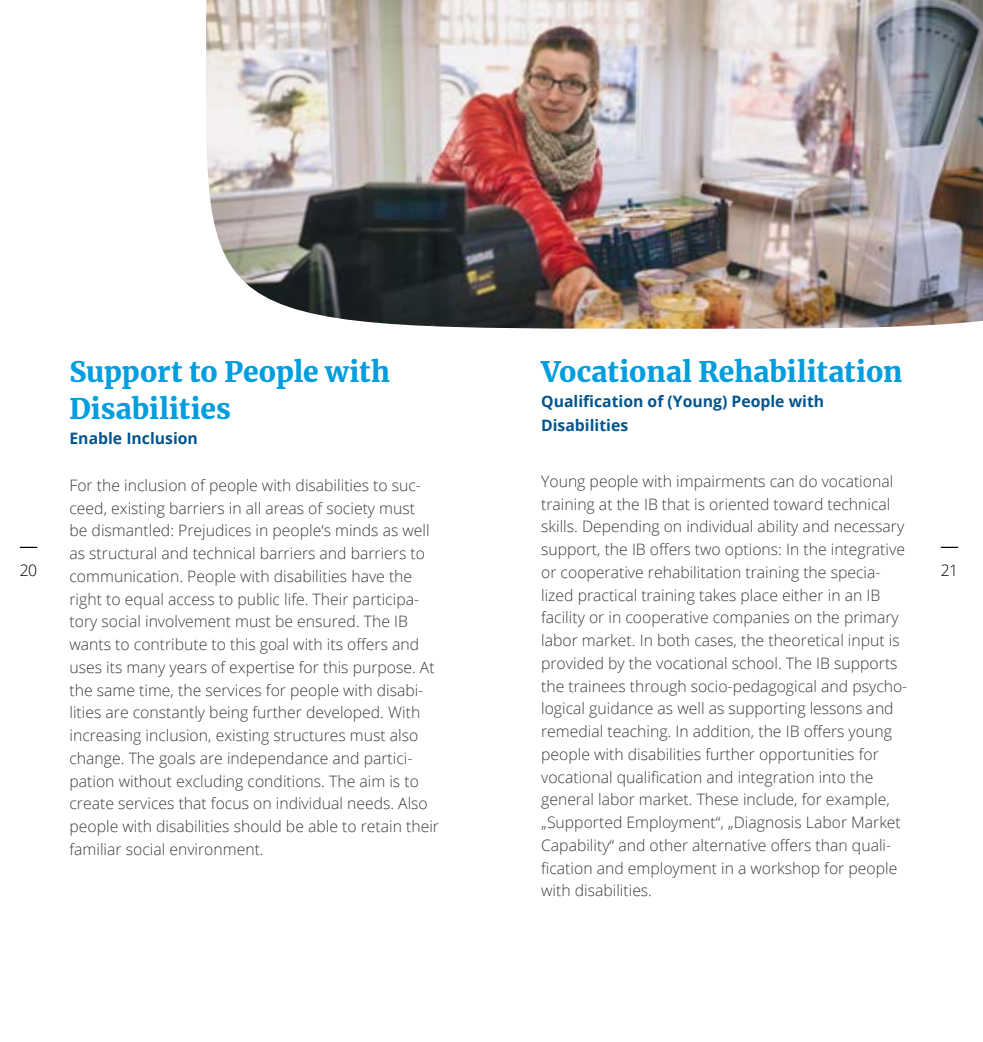
<style>
.page{position:relative;width:983px;height:1042px;background:#fff}
.page>*{position:absolute;margin:0;border:0;box-sizing:border-box;transform-origin:0 0}
.t1{font:900 28px/36.8px "Merriweather";color:#009ddf}
.t2{font:300 15.75px/22.8px "Open Sans";color:#3a3a39}
.t3{font:700 15.75px/24.5px "Open Sans";color:#005590}
.t4{font:300 15.75px "Open Sans";color:#000}
</style>
<div class="page">
<svg style="left:940px;top:547px;width:17px;height:1px"></svg>
<svg style="left:20px;top:547px;width:17px;height:1px"></svg>
<img style="left:206px;top:0;width:776px;height:329px">
<h1 class="t1" style="left:69px;top:353px;width:322px">Support to People with<br>Disabilities</h1>
<p class="t3" style="left:69px;top:425px;width:130px">Enable Inclusion</p>
<p class="t2" style="left:69px;top:473px;width:371px">For the inclusion of people with disabilities to suc&shy;ceed, existing barriers in all areas of society must<br>be dismantled: Prejudices in people‘s minds as well as structural and technical barriers and barriers to communication. People with disabilities have the right to equal access to public life. Their participa&shy;tory social involvement must be ensured. The IB wants to contribute to this goal with its offers and uses its many years of expertise for this purpose. At the same time, the services for people with disabi&shy;lities are constantly being further developed. With increasing inclusion, existing structures must also change. The goals are independance and partici&shy;pation without excluding conditions. The aim is to create services that focus on individual needs. Also people with disabilities should be able to retain their familiar social environment.</p>
<h1 class="t1" style="left:541px;top:353px;width:363px">Vocational Rehabilitation</h1>
<p class="t3" style="left:541px;top:388px;width:284px">Qualification of (Young) People with<br>Disabilities</p>
<p class="t2" style="left:541px;top:469px;width:367px">Young people with impairments can do vocational training at the IB that is oriented toward technical skills. Depending on individual ability and necessary support, the IB offers two options: In the integrative or cooperative rehabilitation training the specia&shy;lized practical training takes place either in an IB facility or in cooperative companies on the primary labor market. In both cases, the theoretical input is provided by the vocational school. The IB supports the trainees through socio-pedagogical and psycho&shy;logical guidance as well as supporting lessons and remedial teaching. In addition, the IB offers young people with disabilities further opportunities for vocational qualification and integration into the general labor market. These include, for example, „Supported Employment“, „Diagnosis Labor Market Capability“ and other alternative offers than quali&shy;fication and employment in a workshop for people with disabilities.</p>
<p class="t4" style="left:20px;top:559px;width:19px">20</p>
<p class="t4" style="left:940px;top:559px;width:19px">21</p>
</div>
